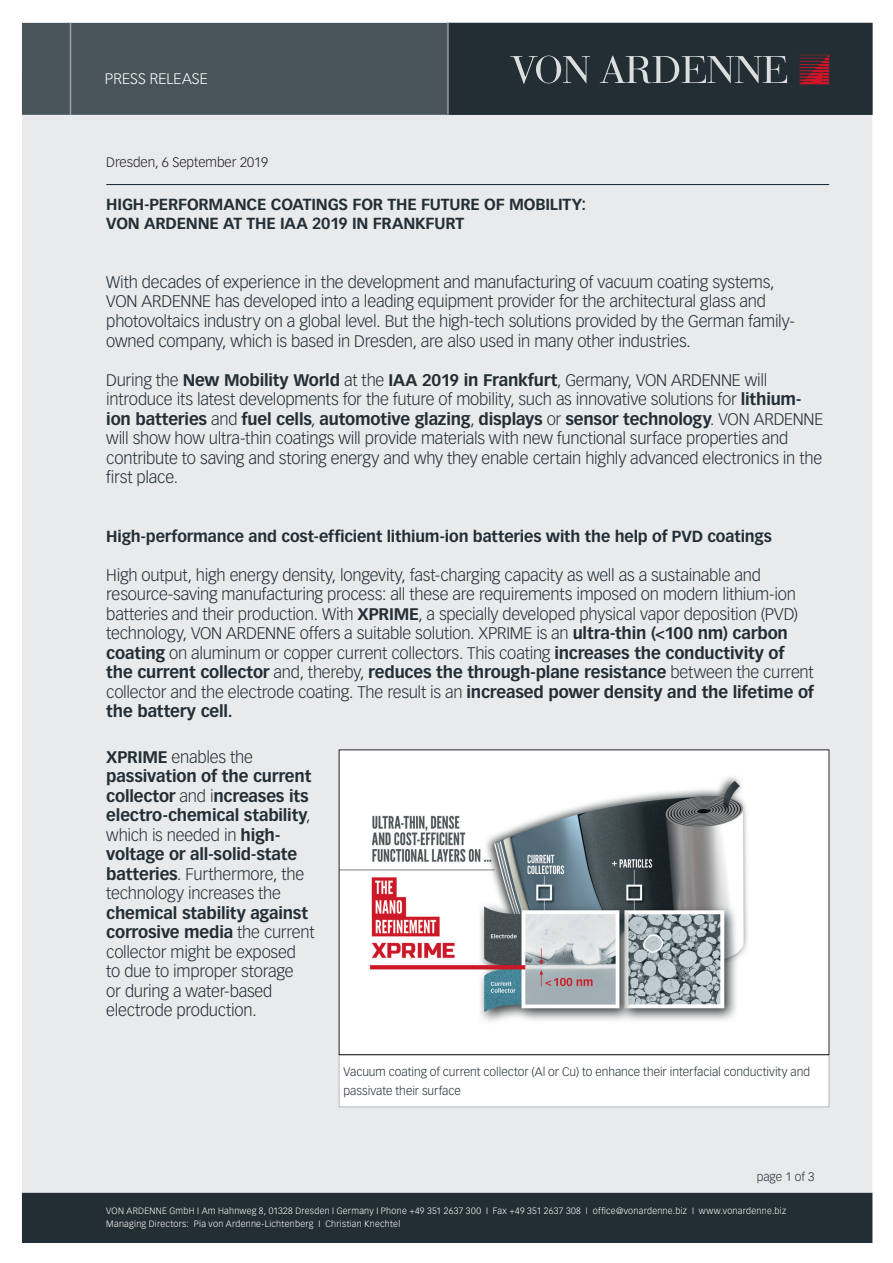
<style>
.page{position:relative;width:893px;height:1263px;background:#fff}
.page>*{position:absolute;margin:0;border:0;box-sizing:border-box;transform-origin:0 0}
.t1{font:300 16.5px/19.5px "Vectora LT Std";letter-spacing:-.015em;color:#232e34}
.t2{font:700 16.5px/19.5px "Vectora LT Std";letter-spacing:-.01em;color:#232e34}
.t3{font:700 15.75px/19.5px "Vectora LT Std";letter-spacing:-.01em;color:#232e34}
.t4{font:300 15px "Vectora LT Std";letter-spacing:.005em;color:#fff}
.t5{font:300 13.5px "Vectora LT Std";color:#231f20}
.t6{font:300 12px/19.5px "Vectora LT Std";color:#232e34}
.t7{font:300 9px/13.5px "Vectora LT Std";letter-spacing:.03em;color:#fff}
.s1{font-weight:700}
.s2{font-weight:300}
</style>
<div class="page">
<div style="left:22px;top:115px;width:850px;height:1078px;background:#e8eaec"></div>
<div style="left:22px;top:1193px;width:850px;height:50px;background:#232e34"></div>
<div style="left:22px;top:23px;width:425px;height:92px;background:#48545a"></div>
<svg style="left:447px;top:23px;width:425px;height:92px;background:#2d363c"></svg>
<hr style="left:70px;top:23px;width:1px;height:92px;background:#a0a1a5">
<hr style="left:106px;top:184px;width:723px;height:1px;background:#112530">
<div style="left:339px;top:1055px;width:490px;height:52px;background:#fff"></div>
<div style="left:339px;top:1055px;width:490px;height:52px;border:1px solid #b6b7bb"></div>
<img style="left:341px;top:752px;width:486px;height:301px">
<div style="left:339px;top:750px;width:490px;height:305px;border:1px solid #231f20"></div>
<p class="t4" style="left:105px;top:70px;width:104px">PRESS RELEASE</p>
<p class="t5" style="left:106px;top:154px;width:163px">Dresden, 6 September 2019</p>
<p class="t3" style="left:106px;top:195px;width:481px">HIGH-PERFORMANCE COATINGS FOR THE FUTURE OF MOBILITY:<br>VON ARDENNE AT THE IAA 2019 IN FRANKFURT</p>
<p class="t1" style="left:106px;top:273px;width:690px">With decades of experience in the development and manufacturing of vacuum coating systems, VON ARDENNE has developed into a leading equipment provider for the architectural glass and photovoltaics industry on a global level. But the high-tech solutions provided by the German family&shy;owned company, which is based in Dresden, are also used in many other industries.</p>
<p class="t1" style="left:106px;top:370px;width:719px">During the <span class="s1">New Mobility World</span> at the <span class="s1">IAA 2019 in Frankfurt</span>, Germany, VON ARDENNE will introduce its latest developments for the future of mobility, such as innovative solutions for <span class="s1">lithium&shy;ion batteries</span> and <span class="s1">fuel cells</span>, <span class="s1">automotive glazing</span>, <span class="s1">displays</span> or <span class="s1">sensor technology</span>. VON ARDENNE will show how ultra-thin coatings will provide materials with new functional surface properties and contribute to saving and storing energy and why they enable certain highly advanced electronics in the first place.</p>
<p class="t3" style="left:106px;top:526px;width:667px">High-performance and cost-efficient lithium-ion batteries with the help of PVD coatings</p>
<p class="t1" style="left:106px;top:565px;width:709px">High output, high energy density, longevity, fast-charging capacity as well as a sustainable and resource-saving manufacturing process: all these are requirements imposed on modern lithium-ion batteries and their production. With <span class="s1">XPRIME</span>, a specially developed physical vapor deposition (PVD) technology, VON ARDENNE offers a suitable solution. XPRIME is an <span class="s1">ultra-thin (&lt;100 nm) carbon coating</span> on aluminum or copper current collectors. This coating <span class="s1">increases the conductivity of the current collector</span> and, thereby, <span class="s1">reduces the through-plane resistance</span> between the current collector and the electrode coating. The result is an <span class="s1">increased power density and the lifetime of the battery cell.</span></p>
<p class="t2" style="left:106px;top:747px;width:207px">XPRIME <span class="s2">enables the </span>passivation of the current collector <span class="s2">and i</span>ncreases its electro-chemical stability<span class="s2">, which is needed in</span> high&shy;voltage or all-solid-state batteries<span class="s2">. Furthermore, the technology increases the</span></p>
<p class="t1" style="left:106px;top:903px;width:210px"><span class="s1">chemical stability against corrosive media</span> the current collector might be exposed<br>to due to improper storage<br>or during a water-based electrode production.</p>
<p class="t6" style="left:344px;top:1062px;width:468px">Vacuum coating of current collector (Al or Cu) to enhance their interfacial conductivity and passivate their surface</p>
<p class="t6" style="left:757px;top:1167px;width:59px">page 1 of 3</p>
<p class="t7" style="left:106px;top:1204px;width:681px">VON ARDENNE GmbH I Am Hahnweg 8, 01328 Dresden I Germany I Phone +49 351 2637 300 I Fax +49 351 2637 308 I office@vonardenne.biz I www.vonardenne.biz<br>Managing Directors: Pia von Ardenne-Lichtenberg I Christian Knechtel</p>
</div>
